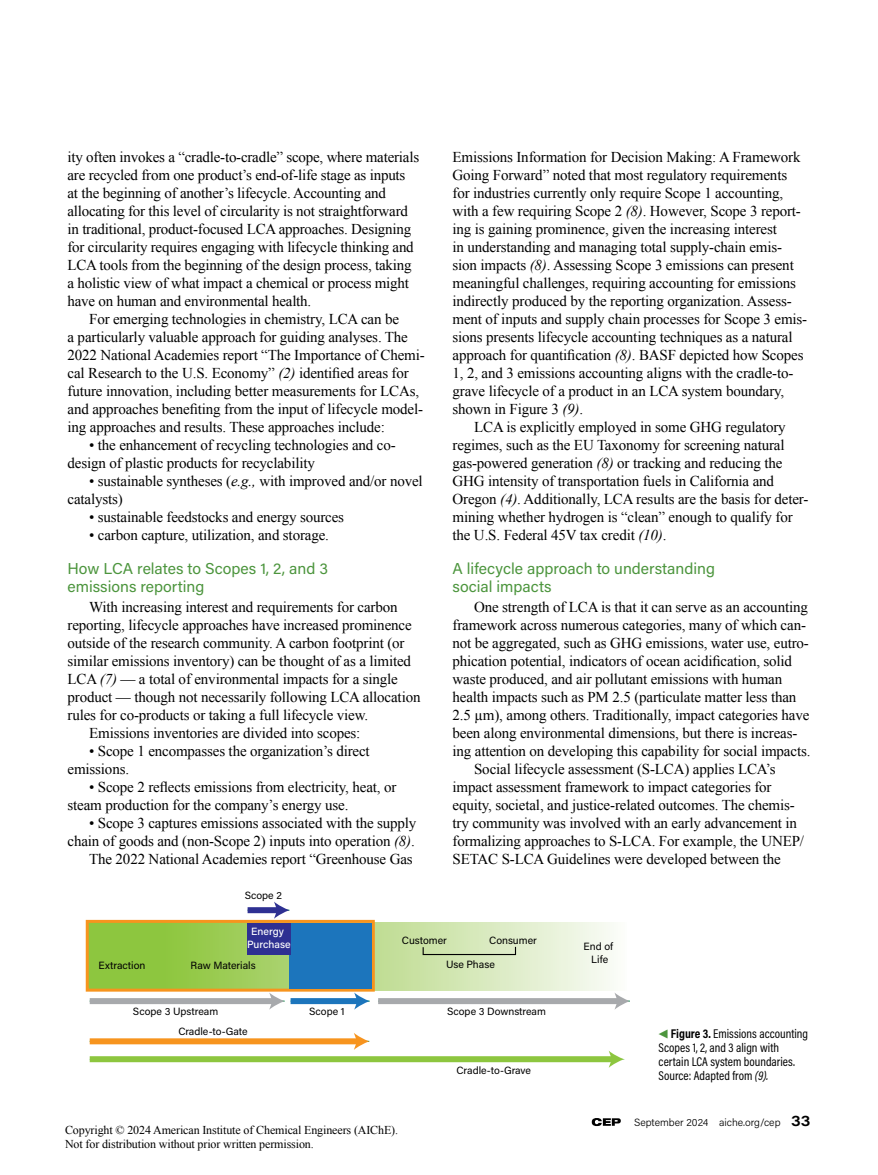
<style>
.page{position:relative;width:878px;height:1175px;background:#fff}
.page>*{position:absolute;margin:0;border:0;box-sizing:border-box;transform-origin:0 0}
.t1{font:15.75px/18px "Acumin Pro";color:#4c953d}
.t2{font:15px/18px "Times New Roman";letter-spacing:-.01em;color:#000}
.t3{font:12.75px/14.2px "Acumin Pro Cond";color:#000}
.t4{font:12px/13.5px "Times New Roman";letter-spacing:-.01em;color:#000}
.t5{font:10.5px/12.6px "Acumin Pro";color:#000;text-align:center}
.t6{font:300 10.5px "Acumin Pro";color:#000}
.t7{font:500 10.5px/12.6px "Acumin Pro";letter-spacing:-.005em;color:#fff;text-align:center}
.s1{font-style:italic}
.s2{font-family:"Acumin Pro Wide";font-weight:900;font-size:13.5px;color:#4c953d}
.s3{font-weight:700}
.s4{font-family:"Acumin Pro Wide";font-weight:600;font-size:15px}
</style>
<div class="page">
<svg style="left:591px;top:1118px;width:29px;height:8px"></svg>
<svg style="left:90px;top:922px;width:522px;height:68px;background:#bddc90"></svg>
<div style="left:90px;top:1056px;width:523px;height:6px;background:#8dc63f"></div>
<svg style="left:608px;top:1051px;width:16px;height:16px"></svg>
<div style="left:90px;top:1038px;width:268px;height:6px;background:#f7941e"></div>
<svg style="left:354px;top:1033px;width:15px;height:16px"></svg>
<div style="left:378px;top:998px;width:241px;height:6px;background:#a7a9ac"></div>
<svg style="left:614px;top:993px;width:16px;height:16px"></svg>
<div style="left:90px;top:998px;width:184px;height:6px;background:#a7a9ac"></div>
<svg style="left:269px;top:993px;width:15px;height:16px"></svg>
<div style="left:290px;top:998px;width:69px;height:6px;background:#1c75bc"></div>
<svg style="left:354px;top:992px;width:15px;height:17px"></svg>
<div style="left:247px;top:907px;width:31px;height:6px;background:#2e3092"></div>
<svg style="left:274px;top:901px;width:15px;height:17px"></svg>
<div style="left:86px;top:919px;width:289px;height:72px;border:3px solid #f7941e"></div>
<div style="left:290px;top:922px;width:82px;height:66px;background:#1c75bc"></div>
<div style="left:247px;top:922px;width:43px;height:32px;background:#2e3092"></div>
<div style="left:422px;top:946px;width:94px;height:9px;border:1px solid #000"></div>
<p class="t2" style="left:68px;top:148px;width:353px">ity often invokes a “cradle-to-cradle” scope, where materials are recycled from one product’s end-of-life stage as inputs at the beginning of another’s lifecycle. Accounting and allocating for this level of circularity is not straightforward in traditional, product-focused LCA approaches. Designing for circularity requires engaging with lifecycle thinking and LCA tools from the beginning of the design process, taking a holistic view of what impact a chemical or process might have on human and environmental health.</p>
<p class="t2" style="left:68px;top:310px;width:359px;text-indent:22px">For emerging technologies in chemistry, LCA can be<br>a particularly valuable approach for guiding analyses. The 2022 National Academies report “The Importance of Chemi&shy;cal Research to the U.S. Economy” <span class="s1">(2)</span> identified areas for future innovation, including better measurements for LCAs, and approaches benefiting from the input of lifecycle model&shy;ing approaches and results. These approaches include:</p>
<p class="t2" style="left:68px;top:436px;width:330px;text-indent:22px">• the enhancement of recycling technologies and co&shy;design of plastic products for recyclability</p>
<p class="t2" style="left:68px;top:472px;width:357px;text-indent:22px">• sustainable syntheses (<span class="s1">e.g.,</span> with improved and/or novel catalysts)</p>
<p class="t2" style="left:89px;top:508px;width:256px">• sustainable feedstocks and energy sources</p>
<p class="t2" style="left:89px;top:526px;width:241px">• carbon capture, utilization, and storage.</p>
<p class="t1" style="left:68px;top:559px;width:262px">How LCA relates to Scopes 1, 2, and 3 emissions reporting</p>
<p class="t2" style="left:89px;top:598px;width:310px">With increasing interest and requirements for carbon</p>
<p class="t2" style="left:68px;top:616px;width:345px">reporting, lifecycle approaches have increased prominence</p>
<p class="t2" style="left:68px;top:634px;width:338px">outside of the research community. A carbon footprint (or</p>
<p class="t2" style="left:68px;top:652px;width:345px">similar emissions inventory) can be thought of as a limited</p>
<p class="t2" style="left:68px;top:670px;width:332px">LCA <span class="s1">(7)</span> — a total of environmental impacts for a single</p>
<p class="t2" style="left:68px;top:688px;width:354px">product — though not necessarily following LCA allocation</p>
<p class="t2" style="left:68px;top:706px;width:302px">rules for co-products or taking a full lifecycle view.</p>
<p class="t2" style="left:89px;top:724px;width:273px">Emissions inventories are divided into scopes:</p>
<p class="t2" style="left:68px;top:742px;width:304px;text-indent:22px">• Scope 1 encompasses the organization’s direct emissions.</p>
<p class="t2" style="left:68px;top:778px;width:330px;text-indent:22px">• Scope 2 reflects emissions from electricity, heat, or steam production for the company’s energy use.</p>
<p class="t2" style="left:68px;top:814px;width:350px;text-align:right">• Scope 3 captures emissions associated with the supply chain of goods and (non-Scope 2) inputs into operation <span class="s1">(8)</span>.<br>The 2022 National Academies report “Greenhouse Gas</p>
<p class="t5" style="left:245px;top:888px;width:39px">Scope 2</p>
<p class="t2" style="left:452px;top:148px;width:356px">Emissions Information for Decision Making: A Framework Going Forward” noted that most regulatory requirements for industries currently only require Scope 1 accounting, with a few requiring Scope 2 <span class="s1">(8)</span>. However, Scope 3 report&shy;ing is gaining prominence, given the increasing interest<br>in understanding and managing total supply-chain emis&shy;sion impacts <span class="s1">(8)</span>. Assessing Scope 3 emissions can present meaningful challenges, requiring accounting for emissions indirectly produced by the reporting organization. Assess&shy;ment of inputs and supply chain processes for Scope 3 emis&shy;sions presents lifecycle accounting techniques as a natural approach for quantification <span class="s1">(8)</span>. BASF depicted how Scopes 1, 2, and 3 emissions accounting aligns with the cradle-to&shy;grave lifecycle of a product in an LCA system boundary, shown in Figure 3 <span class="s1">(9)</span>.</p>
<p class="t2" style="left:452px;top:418px;width:357px;text-indent:22px">LCA is explicitly employed in some GHG regulatory regimes, such as the EU Taxonomy for screening natural gas-powered generation <span class="s1">(8)</span> or tracking and reducing the GHG intensity of transportation fuels in California and Oregon <span class="s1">(4)</span>. Additionally, LCA results are the basis for deter&shy;mining whether hydrogen is “clean” enough to qualify for the U.S. Federal 45V tax credit <span class="s1">(10)</span>.</p>
<p class="t1" style="left:452px;top:559px;width:264px">A lifecycle approach to understanding social impacts</p>
<p class="t2" style="left:474px;top:598px;width:335px">One strength of LCA is that it can serve as an accounting</p>
<p class="t2" style="left:452px;top:616px;width:355px">framework across numerous categories, many of which can-</p>
<p class="t2" style="left:452px;top:634px;width:358px">not be aggregated, such as GHG emissions, water use, eutro-</p>
<p class="t2" style="left:452px;top:652px;width:341px">phication potential, indicators of ocean acidification, solid</p>
<p class="t2" style="left:452px;top:670px;width:331px">waste produced, and air pollutant emissions with human</p>
<p class="t2" style="left:452px;top:688px;width:345px">health impacts such as PM 2.5 (particulate matter less than</p>
<p class="t2" style="left:452px;top:706px;width:358px">2.5 µm), among others. Traditionally, impact categories have</p>
<p class="t2" style="left:452px;top:724px;width:346px">been along environmental dimensions, but there is increas-</p>
<p class="t2" style="left:452px;top:742px;width:359px">ing attention on developing this capability for social impacts.</p>
<p class="t2" style="left:474px;top:760px;width:303px">Social lifecycle assessment (S-LCA) applies LCA’s</p>
<p class="t2" style="left:452px;top:778px;width:320px">impact assessment framework to impact categories for</p>
<p class="t2" style="left:452px;top:796px;width:344px">equity, societal, and justice-related outcomes. The chemis-</p>
<p class="t2" style="left:452px;top:814px;width:346px">try community was involved with an early advancement in</p>
<p class="t2" style="left:452px;top:832px;width:353px">formalizing approaches to S-LCA. For example, the UNEP/</p>
<p class="t2" style="left:452px;top:850px;width:330px">SETAC S-LCA Guidelines were developed between the</p>
<p class="t7" style="left:247px;top:924px;width:45px">Energy<br>Purchase</p>
<p class="t5" style="left:99px;top:958px;width:48px">Extraction</p>
<p class="t5" style="left:190px;top:958px;width:67px">Raw Materials</p>
<p class="t5" style="left:402px;top:933px;width:46px">Customer</p>
<p class="t5" style="left:489px;top:933px;width:49px">Consumer</p>
<p class="t5" style="left:446px;top:957px;width:50px">Use Phase</p>
<p class="t5" style="left:133px;top:1004px;width:87px">Scope 3 Upstream</p>
<p class="t5" style="left:309px;top:1004px;width:37px">Scope 1</p>
<p class="t5" style="left:447px;top:1004px;width:100px">Scope 3 Downstream</p>
<p class="t5" style="left:178px;top:1024px;width:71px">Cradle-to-Gate</p>
<p class="t4" style="left:65px;top:1123px;width:334px">Copyright © 2024 American Institute of Chemical Engineers (AIChE).<br>Not for distribution without prior written permission.</p>
<p class="t5" style="left:456px;top:1063px;width:76px">Cradle-to-Grave</p>
<p class="t5" style="left:583px;top:939px;width:31px">End of<br>Life</p>
<p class="t3" style="left:658px;top:1025px;width:151px"><span class="s2">◀</span> <span class="s3">Figure 3.</span> Emissions accounting<br>Scopes 1, 2, and 3 align with certain LCA system boundaries.<br>Source: Adapted from <span class="s1">(9).</span></p>
<p class="t6" style="left:634px;top:1115px;width:178px">September 2024 aiche.org/cep <span class="s4">33</span></p>
</div>
